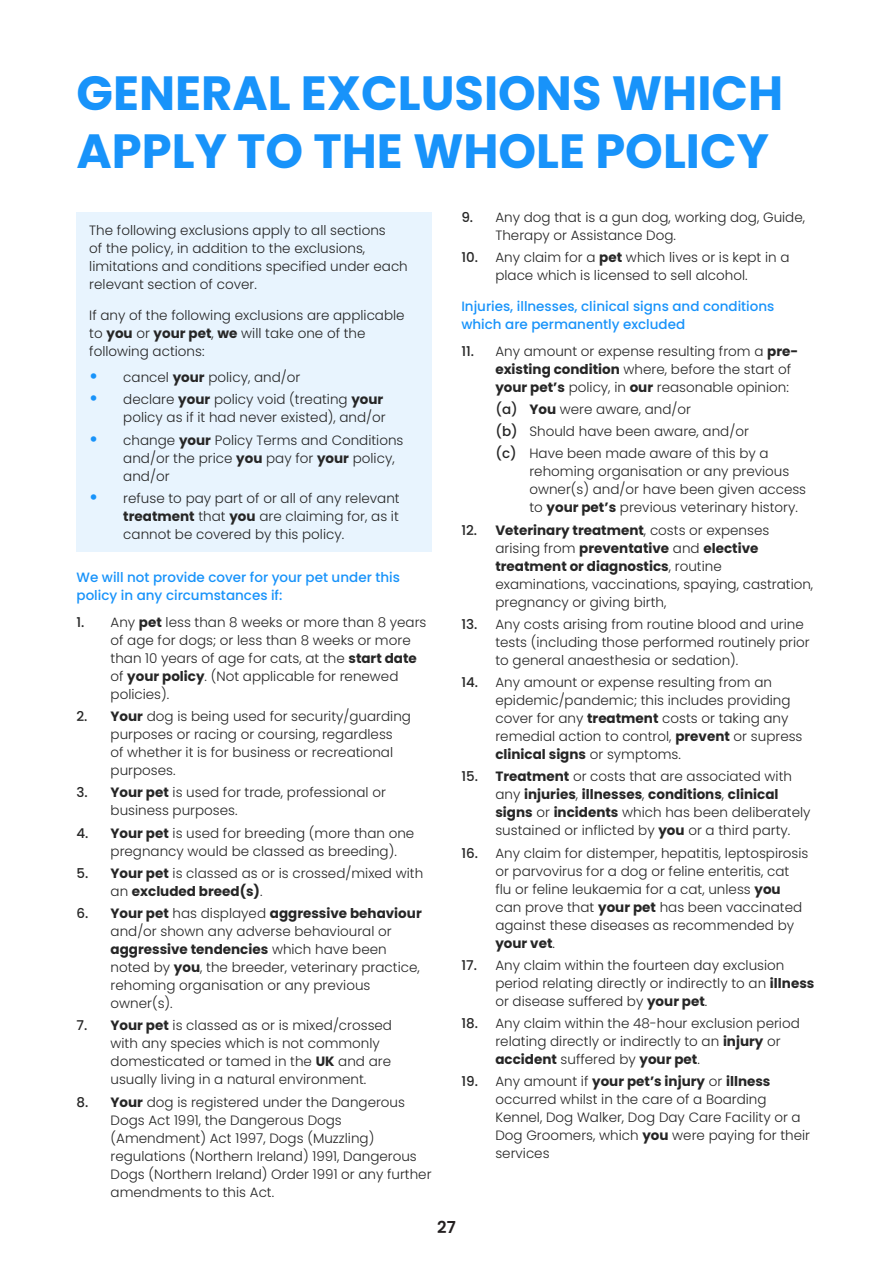
<style>
.page{position:relative;width:893px;height:1263px;background:#fff}
.page>*{position:absolute;margin:0;border:0;box-sizing:border-box;transform-origin:0 0}
.A4_Page_Title{font:700 48px/57.6px "Poppins";color:#1893fa}
.t1{font:600 16.5px "Poppins";color:#231f20}
.t2{font:300 13.5px/18px "Poppins";color:#262626}
.Subtitle_L2_Red{font:500 13.5px/18px "Poppins";color:#1893fa}
.s1{font-weight:700}
.s2{font-weight:700;font-size:18px;color:#1893fa}
.s3{font-weight:500}
</style>
<div class="page">
<div style="left:77px;top:213px;width:355px;height:339px;background:#e8f4fe"></div>
<p class="A4_Page_Title" style="left:77px;top:65px;width:708px">GENERAL EXCLUSIONS WHICH<br>APPLY TO THE WHOLE POLICY</p>
<p class="t2" style="left:89px;top:221px;width:320px">The following exclusions apply to all sections<br>of the policy, in addition to the exclusions, limitations and conditions specified under each relevant section of cover.</p>
<p class="t2" style="left:89px;top:306px;width:317px">If any of the following exclusions are applicable to <span class="s1">you</span> or <span class="s1">your pet</span>, <span class="s1">we</span> will take one of the following actions:</p>
<p class="t2" style="left:89px;top:368px;width:213px"><span class="s2">•</span> cancel <span class="s1">your</span> policy, and/or</p>
<p class="t2" style="left:89px;top:391px;width:298px;text-align:right"><span class="s2">•</span> declare <span class="s1">your</span> policy void (treating <span class="s1">your </span>policy as if it had never existed), and/or</p>
<p class="t2" style="left:123px;top:431px;width:282px;text-indent:-34px"><span class="s2">•</span> change <span class="s1">your</span> Policy Terms and Conditions and/or the price <span class="s1">you</span> pay for <span class="s1">your</span> policy, and/or</p>
<p class="t2" style="left:123px;top:489px;width:278px;text-align:justify;text-indent:-34px"><span class="s2">•</span> refuse to pay part of or all of any relevant <span class="s1">treatment</span> that <span class="s1">you</span> are claiming for, as it cannot be covered by this policy.</p>
<p class="Subtitle_L2_Red" style="left:77px;top:569px;width:325px">We will not provide cover for your pet under this policy in any circumstances if:</p>
<p class="t2" style="left:111px;top:613px;width:317px;text-indent:-34px"><span class="s3">1.</span> Any <span class="s1">pet</span> less than 8 weeks or more than 8 years of age for dogs; or less than 8 weeks or more than 10 years of age for cats, at the <span class="s1">start date </span>of <span class="s1">your policy</span>. (Not applicable for renewed policies).</p>
<p class="t2" style="left:111px;top:707px;width:302px;text-indent:-34px"><span class="s3">2.</span> <span class="s1">Your</span> dog is being used for security/guarding purposes or racing or coursing, regardless<br>of whether it is for business or recreational purposes.</p>
<p class="t2" style="left:111px;top:784px;width:277px;text-indent:-34px"><span class="s3">3.</span> <span class="s1">Your pet</span> is used for trade, professional or business purposes.</p>
<p class="t2" style="left:111px;top:824px;width:305px;text-indent:-34px"><span class="s3">4.</span> <span class="s1">Your pet</span> is used for breeding (more than one pregnancy would be classed as breeding).</p>
<p class="t2" style="left:111px;top:864px;width:314px;text-indent:-34px"><span class="s3">5.</span> <span class="s1">Your pet</span> is classed as or is crossed/mixed with an <span class="s1">excluded breed(s)</span>.</p>
<p class="t2" style="left:111px;top:904px;width:313px;text-indent:-34px"><span class="s3">6.</span> <span class="s1">Your pet</span> has displayed <span class="s1">aggressive behaviour </span>and/or shown any adverse behavioural or <span class="s1">aggressive tendencies</span> which have been noted by <span class="s1">you</span>, the breeder, veterinary practice, rehoming organisation or any previous owner(s).</p>
<p class="t2" style="left:111px;top:1017px;width:283px;text-indent:-34px"><span class="s3">7.</span> <span class="s1">Your pet</span> is classed as or is mixed/crossed with any species which is not commonly domesticated or tamed in the <span class="s1">UK</span> and are usually living in a natural environment.</p>
<p class="t2" style="left:111px;top:1093px;width:323px;text-indent:-34px"><span class="s3">8.</span> <span class="s1">Your</span> dog is registered under the Dangerous Dogs Act 1991, the Dangerous Dogs (Amendment) Act 1997, Dogs (Muzzling) regulations (Northern Ireland) 1991, Dangerous Dogs (Northern Ireland) Order 1991 or any further amendments to this Act.</p>
<p class="t2" style="left:495px;top:208px;width:311px;text-indent:-34px"><span class="s3">9.</span> Any dog that is a gun dog, working dog, Guide,<br>Therapy or Assistance Dog.</p>
<p class="t2" style="left:461px;top:249px;width:330px;text-align:center"><span class="s3">10.</span> Any claim for a <span class="s1">pet</span> which lives or is kept in a place which is licensed to sell alcohol.</p>
<p class="Subtitle_L2_Red" style="left:461px;top:297px;width:314px">Injuries, illnesses, clinical signs and conditions which are permanently excluded</p>
<p class="t2" style="left:495px;top:342px;width:304px;text-indent:-34px"><span class="s3">11.</span> Any amount or expense resulting from a <span class="s1">pre&shy;existing condition</span> where, before the start of <span class="s1">your pet’s</span> policy, in <span class="s1">our</span> reasonable opinion:</p>
<p class="t2" style="left:495px;top:400px;width:197px"><span class="s3">(a)</span> <span class="s1">You</span> were aware, and/or</p>
<p class="t2" style="left:495px;top:422px;width:255px"><span class="s3">(b)</span> Should have been aware, and/or</p>
<p class="t2" style="left:529px;top:445px;width:278px;text-indent:-34px"><span class="s3">(c)</span> Have been made aware of this by a rehoming organisation or any previous owner(s) and/or have been given access to <span class="s1">your pet’s</span> previous veterinary history.</p>
<p class="t2" style="left:495px;top:521px;width:319px;text-indent:-34px"><span class="s3">12.</span> <span class="s1">Veterinary treatment</span>, costs or expenses arising from <span class="s1">preventative</span> and <span class="s1">elective treatment or diagnostics</span>, routine examinations, vaccinations, spaying, castration, pregnancy or giving birth,</p>
<p class="t2" style="left:495px;top:615px;width:316px;text-indent:-34px"><span class="s3">13.</span> Any costs arising from routine blood and urine tests (including those performed routinely prior to general anaesthesia or sedation).</p>
<p class="t2" style="left:495px;top:673px;width:309px;text-indent:-34px"><span class="s3">14.</span> Any amount or expense resulting from an epidemic/pandemic; this includes providing cover for any <span class="s1">treatment</span> costs or taking any remedial action to control, <span class="s1">prevent</span> or supress <span class="s1">clinical signs</span> or symptoms.</p>
<p class="t2" style="left:495px;top:768px;width:317px;text-indent:-34px"><span class="s3">15.</span> <span class="s1">Treatment</span> or costs that are associated with any <span class="s1">injuries</span>, <span class="s1">illnesses</span>, <span class="s1">conditions</span>, <span class="s1">clinical signs</span> or <span class="s1">incidents</span> which has been deliberately sustained or inflicted by <span class="s1">you</span> or a third party.</p>
<p class="t2" style="left:495px;top:844px;width:315px;text-indent:-34px"><span class="s3">16.</span> Any claim for distemper, hepatitis, leptospirosis or parvovirus for a dog or feline enteritis, cat flu or feline leukaemia for a cat, unless <span class="s1">you </span>can prove that <span class="s1">your pet</span> has been vaccinated against these diseases as recommended by <span class="s1">your vet</span>.</p>
<p class="t2" style="left:495px;top:956px;width:320px;text-indent:-34px"><span class="s3">17.</span> Any claim within the fourteen day exclusion period relating directly or indirectly to an <span class="s1">illness </span>or disease suffered by <span class="s1">your pet</span>.</p>
<p class="t2" style="left:495px;top:1014px;width:306px;text-indent:-34px"><span class="s3">18.</span> Any claim within the 48-hour exclusion period relating directly or indirectly to an <span class="s1">injury</span> or <span class="s1">accident</span> suffered by <span class="s1">your pet</span>.</p>
<p class="t2" style="left:495px;top:1073px;width:316px;text-indent:-34px"><span class="s3">19.</span> Any amount if <span class="s1">your pet’s injury</span> or <span class="s1">illness </span>occurred whilst in the care of a Boarding Kennel, Dog Walker, Dog Day Care Facility or a Dog Groomers, which <span class="s1">you</span> were paying for their services</p>
<p class="t1" style="left:437px;top:1218px;width:20px">27</p>
</div>
